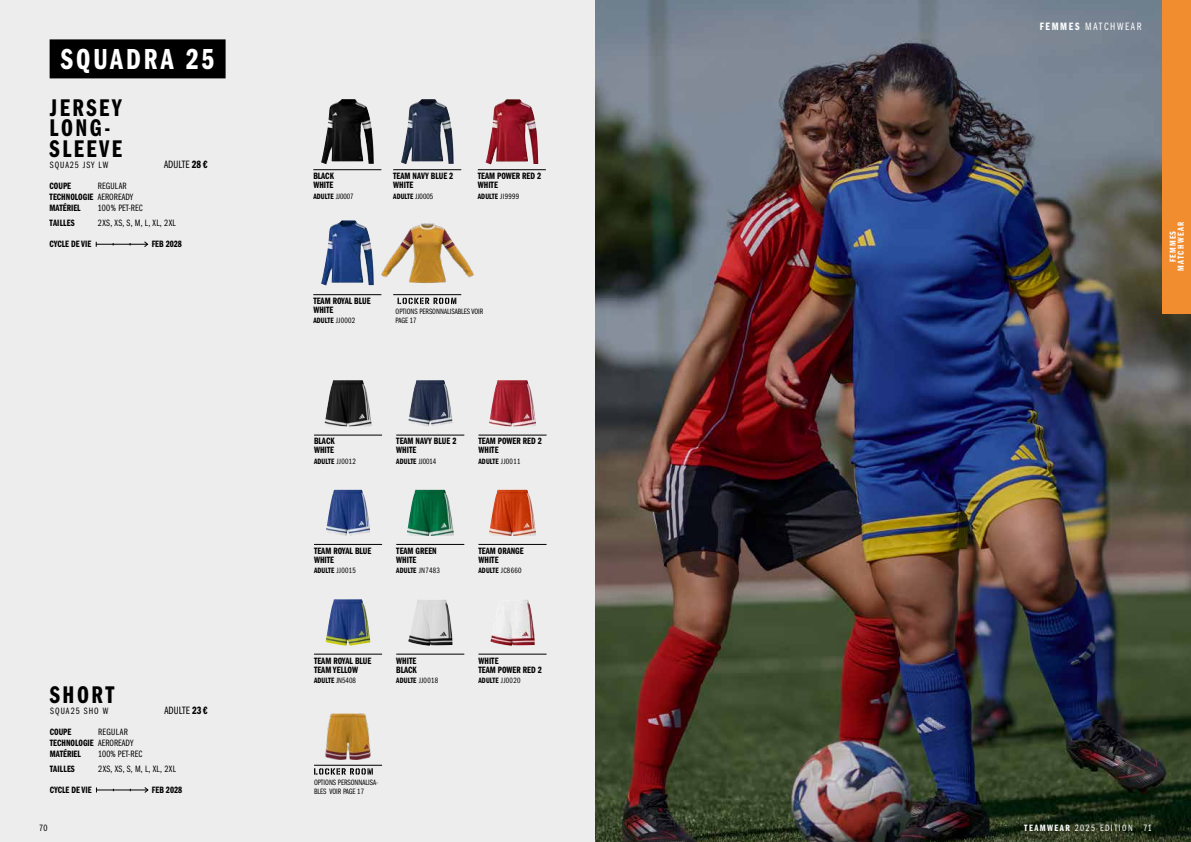
<style>
.page{position:relative;width:1191px;height:842px;background:#ededed}
.page>*{position:absolute;margin:0;border:0;box-sizing:border-box;transform-origin:0 0}
.t1{font:30px "ITC Franklin Gothic Std Dm Cp";letter-spacing:.1em;color:#fff}
.t2{font:25px/20.1px "ITC Franklin Gothic Std Dm Cp";letter-spacing:.1em;color:#000}
.t3{font:11px "ITC Franklin Gothic Std Bk Cp";color:#000}
.t4{font:11px "ITC Franklin Gothic Std Bk Cp";letter-spacing:.15em;color:#fff}
.t5{font:9.5px/9px "ITC Franklin Gothic Std Dm Cp";color:#000}
.t6{font:9.5px "ITC Franklin Gothic Std Bk Cp";letter-spacing:.035em;color:#000}
.t7{font:9.5px "ITC Franklin Gothic Std Bk Cp";letter-spacing:.01em;color:#000}
.t8{font:9.5px "ITC Franklin Gothic Std Bk Cp";letter-spacing:.15em;color:#fff}
.t9{font:9.5px "ITC Franklin Gothic Std Dm Cp";letter-spacing:.02em;color:#000}
.t10{font:9.5px "ITC Franklin Gothic Std Bk Cp";letter-spacing:.1em;color:#000}
.t11{font:9.5px "ITC Franklin Gothic Std Bk Cp";letter-spacing:.11em;color:#000}
.t12{font:9px/8px "ITC Franklin Gothic Std Dm Cp";letter-spacing:.15em;color:#fff;text-align:center}
.t13{font:8px "ITC Franklin Gothic Std Dm Cp";letter-spacing:.01em;color:#000}
.t14{font:8px/9px "ITC Franklin Gothic Std Bk Cp";color:#000}
.s1{font-family:"ITC Franklin Gothic Std Bk Cp"}
.s2{font-family:"ITC Franklin Gothic Std Dm Cp"}
</style>
<div class="page">
<img style="left:326px;top:599px;width:44px;height:47px">
<img style="left:324px;top:380px;width:48px;height:46px">
<img style="left:408px;top:599px;width:44px;height:47px">
<img style="left:489px;top:490px;width:47px;height:46px">
<img style="left:326px;top:490px;width:44px;height:46px">
<img style="left:407px;top:490px;width:47px;height:46px">
<img style="left:489px;top:380px;width:47px;height:46px">
<img style="left:408px;top:380px;width:44px;height:46px">
<img style="left:490px;top:599px;width:45px;height:47px">
<img style="left:321px;top:99px;width:53px;height:65px">
<img style="left:321px;top:220px;width:53px;height:66px">
<img style="left:485px;top:99px;width:53px;height:65px">
<img style="left:401px;top:99px;width:53px;height:65px">
<img style="left:379px;top:223px;width:95px;height:78px">
<img style="left:325px;top:713px;width:46px;height:46px">
<img style="left:595px;top:0;width:596px;height:842px">
<div style="left:50px;top:39px;width:176px;height:39px;background:#000"></div>
<hr style="left:396px;top:544px;width:68px;height:1px;background:#000">
<hr style="left:478px;top:654px;width:68px;height:1px;background:#000">
<hr style="left:314px;top:544px;width:68px;height:1px;background:#000">
<hr style="left:314px;top:435px;width:68px;height:1px;background:#000">
<hr style="left:314px;top:654px;width:68px;height:1px;background:#000">
<hr style="left:478px;top:544px;width:68px;height:1px;background:#000">
<hr style="left:478px;top:435px;width:68px;height:1px;background:#000">
<hr style="left:396px;top:435px;width:68px;height:1px;background:#000">
<hr style="left:396px;top:654px;width:68px;height:1px;background:#000">
<hr style="left:313px;top:294px;width:68px;height:1px;background:#000">
<hr style="left:313px;top:169px;width:68px;height:1px;background:#000">
<hr style="left:478px;top:169px;width:68px;height:1px;background:#000">
<hr style="left:393px;top:169px;width:68px;height:1px;background:#000">
<svg style="left:397px;top:298px;width:59px;height:6px"></svg>
<hr style="left:393px;top:294px;width:68px;height:1px;background:#000">
<svg style="left:314px;top:768px;width:59px;height:7px"></svg>
<hr style="left:314px;top:765px;width:68px;height:1px;background:#000">
<svg style="left:143px;top:241px;width:6px;height:6px"></svg>
<hr style="left:96px;top:244px;width:51px;height:1px;background:#000">
<svg style="left:143px;top:787px;width:6px;height:6px"></svg>
<hr style="left:96px;top:789px;width:51px;height:1px;background:#000">
<div style="left:1162px;top:0;width:29px;height:313px;background:#f28d2f"></div>
<h1 class="t1" style="left:61px;top:42px;width:155px">SQUADRA 25</h1>
<h2 class="t2" style="left:50px;top:98px;width:74px">JERSEY<br>LONG-<br>SLEEVE</h2>
<p class="t5" style="left:50px;top:182px;width:23px">COUPE</p>
<p class="t6" style="left:98px;top:181px;width:30px">REGULAR</p>
<p class="t5" style="left:50px;top:192px;width:85px;line-height:11px">TECHNOLOGIE <span class="s1">AEROREADY<br></span>MATÉRIEL</p>
<p class="t10" style="left:50px;top:160px;width:60px">SQUA25 JSY LW</p>
<p class="t3" style="left:164px;top:159px;width:45px">ADULTE <span class="s2">28 €</span></p>
<p class="t7" style="left:98px;top:203px;width:46px">100% PET-REC</p>
<p class="t9" style="left:50px;top:218px;width:26px">TAILLES</p>
<p class="t6" style="left:98px;top:218px;width:79px">2XS, XS, S, M, L, XL, 2XL</p>
<p class="t5" style="left:50px;top:240px;width:43px">CYCLE DE VIE</p>
<p class="t5" style="left:152px;top:240px;width:32px">FEB 2028</p>
<p class="t5" style="left:313px;top:172px;width:22px">BLACK<br>WHITE</p>
<p class="t13" style="left:313px;top:191px;width:42px">ADULTE <span class="s1">JJ0007</span></p>
<p class="t5" style="left:393px;top:172px;width:62px">TEAM NAVY BLUE 2<br>WHITE</p>
<p class="t13" style="left:393px;top:191px;width:42px">ADULTE <span class="s1">JJ0005</span></p>
<p class="t5" style="left:478px;top:172px;width:65px">TEAM POWER RED 2<br>WHITE</p>
<p class="t13" style="left:478px;top:191px;width:43px">ADULTE <span class="s1">JI9999</span></p>
<p class="t5" style="left:313px;top:297px;width:59px">TEAM ROYAL BLUE<br>WHITE</p>
<p class="t13" style="left:313px;top:316px;width:43px">ADULTE <span class="s1">JJ0002</span></p>
<p class="t14" style="left:395px;top:307px;width:89px">OPTIONS PERSONNALISABLES VOIR<br>PAGE 17</p>
<p class="t4" style="left:1039px;top:21px;width:103px"><span class="s2">FEMMES</span> MATCHWEAR</p>
<p class="t12" style="left:1169px;top:271px;width:51px;rotate:-90deg">FEMMES<br>MATCHWEAR</p>
<h2 class="t2" style="left:50px;top:684px;width:66px">SHORT</h2>
<p class="t5" style="left:50px;top:728px;width:23px">COUPE</p>
<p class="t6" style="left:98px;top:727px;width:31px">REGULAR</p>
<p class="t5" style="left:50px;top:738px;width:85px;line-height:11px">TECHNOLOGIE <span class="s1">AEROREADY<br></span>MATÉRIEL</p>
<p class="t11" style="left:50px;top:706px;width:60px">SQUA25 SHO W</p>
<p class="t3" style="left:164px;top:704px;width:45px">ADULTE <span class="s2">23 €</span></p>
<p class="t7" style="left:98px;top:749px;width:46px">100% PET-REC</p>
<p class="t9" style="left:50px;top:764px;width:26px">TAILLES</p>
<p class="t6" style="left:98px;top:764px;width:79px">2XS, XS, S, M, L, XL, 2XL</p>
<p class="t5" style="left:50px;top:786px;width:43px">CYCLE DE VIE</p>
<p class="t5" style="left:152px;top:786px;width:32px">FEB 2028</p>
<p class="t5" style="left:314px;top:437px;width:22px">BLACK<br>WHITE</p>
<p class="t13" style="left:314px;top:457px;width:43px">ADULTE <span class="s1">JJ0012</span></p>
<p class="t5" style="left:396px;top:437px;width:62px">TEAM NAVY BLUE 2<br>WHITE</p>
<p class="t13" style="left:396px;top:457px;width:42px">ADULTE <span class="s1">JJ0014</span></p>
<p class="t5" style="left:478px;top:437px;width:65px">TEAM POWER RED 2<br>WHITE</p>
<p class="t13" style="left:478px;top:457px;width:43px">ADULTE <span class="s1">JJ0011</span></p>
<p class="t5" style="left:314px;top:546px;width:59px">TEAM ROYAL BLUE<br>WHITE</p>
<p class="t13" style="left:314px;top:566px;width:43px">ADULTE <span class="s1">JJ0015</span></p>
<p class="t5" style="left:396px;top:546px;width:42px">TEAM GREEN<br>WHITE</p>
<p class="t13" style="left:396px;top:566px;width:45px">ADULTE <span class="s1">JN7483</span></p>
<p class="t5" style="left:478px;top:546px;width:47px">TEAM ORANGE<br>WHITE</p>
<p class="t13" style="left:478px;top:566px;width:45px">ADULTE <span class="s1">JC8660</span></p>
<p class="t5" style="left:314px;top:656px;width:59px">TEAM ROYAL BLUE<br>TEAM YELLOW</p>
<p class="t13" style="left:314px;top:676px;width:43px">ADULTE <span class="s1">JN5408</span></p>
<p class="t5" style="left:396px;top:656px;width:22px">WHITE<br>BLACK</p>
<p class="t13" style="left:396px;top:676px;width:43px">ADULTE <span class="s1">JJ0018</span></p>
<p class="t5" style="left:478px;top:656px;width:65px">WHITE<br>TEAM POWER RED 2</p>
<p class="t13" style="left:478px;top:676px;width:43px">ADULTE <span class="s1">JJ0020</span></p>
<p class="t14" style="left:314px;top:778px;width:65px">OPTIONS PERSONNALISA-<br>BLES VOIR PAGE 17</p>
<p class="t6" style="left:39px;top:823px;width:10px">70</p>
<p class="t8" style="left:1024px;top:823px;width:129px"><span class="s2">TEAMWEAR</span> 2025 EDITION 71</p>
</div>
